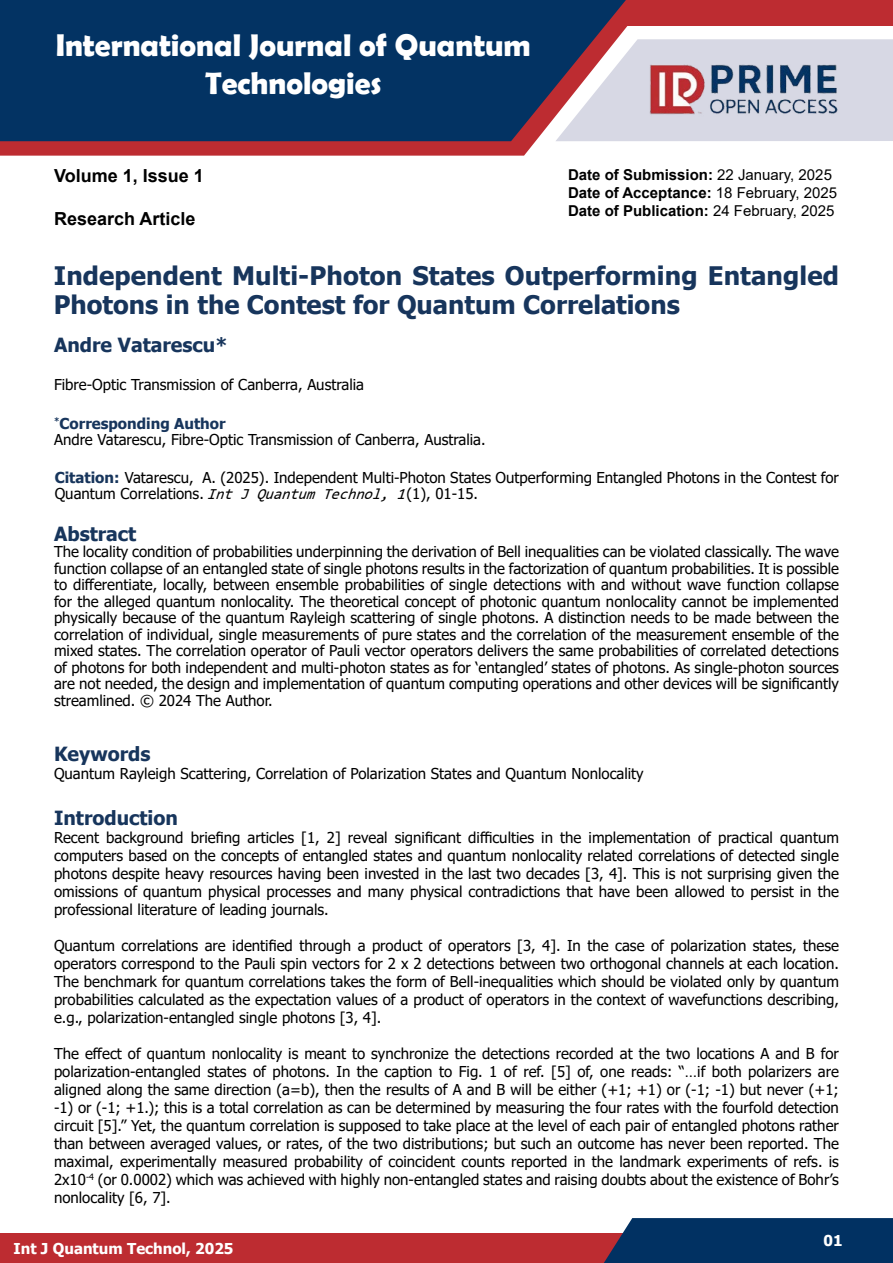
<style>
.page{position:relative;width:893px;height:1263px;background:#fff}
.page>*{position:absolute;margin:0;border:0;box-sizing:border-box;transform-origin:0 0}
.t1{font:700 31.5px/37.8px "Berlin Sans FB Demi";color:#fff;text-align:center}
.t2{font:700 25.5px/28.8px "Tahoma";letter-spacing:.005em;color:#17355c}
.t3{font:700 19.5px "Tahoma";color:#17355c}
.t4{font:700 18px "Arial";color:#000}
.t5{font:15px/18px "Tahoma";color:#000;text-align:justify}
.t6{font:700 15px/18px "Arial";color:#000}
.t7{font:700 15px "Tahoma";color:#fff}
.s1{font-weight:400}
.s2{font-weight:700;color:#17355c}
.s3{font-style:italic}
</style>
<div class="page">
<div style="left:648px;top:39px;width:245px;height:102px;background:#d7d8e4"></div>
<div style="left:0;top:1233px;width:893px;height:30px;background:#bd2c31"></div>
<svg style="left:604px;top:1218px;width:289px;height:45px"></svg>
<svg style="left:0;top:25px;width:648px;height:131px;fill:#bd2c31"></svg>
<div style="left:2px;top:0;width:891px;height:25px;background:#bd2c31"></div>
<svg style="left:0;top:0;width:626px;height:141px;fill:#033363"></svg>
<img style="left:648px;top:60px;width:191px;height:59px">
<h1 class="t1" style="left:56px;top:26px;width:477px">International Journal of Quantum<br>Technologies</h1>
<p class="t4" style="left:54px;top:163px;width:151px">Volume 1, Issue 1</p>
<p class="t4" style="left:54px;top:206px;width:143px">Research Article</p>
<p class="t6" style="left:568px;top:166px;width:271px">Date of Submission: <span class="s1">22 January, 2025<br></span>Date of Acceptance: <span class="s1">18 February, 2025<br></span>Date of Publication: <span class="s1">24 February, 2025</span></p>
<h2 class="t2" style="left:54px;top:262px;width:787px">Independent Multi-Photon States Outperforming Entangled<br>Photons in the Contest for Quantum Correlations</h2>
<h3 class="t3" style="left:54px;top:332px;width:175px">Andre Vatarescu*</h3>
<p class="t5" style="left:54px;top:376px;width:312px">Fibre-Optic Transmission of Canberra, Australia</p>
<p class="t5" style="left:54px;top:416px;width:433px;line-height:16.5px"><sup>*</sup><span class="s2">Corresponding Author<br></span>Andre Vatarescu, Fibre-Optic Transmission of Canberra, Australia.</p>
<p class="t5" style="left:55px;top:470px;width:786px;line-height:16.5px"><span class="s2">Citation:</span> Vatarescu, A. (2025). Independent Multi-Photon States Outperforming Entangled Photons in the Contest for<br>Quantum Correlations. <span class="s3">Int J Quantum Technol, 1</span>(1), 01-15.</p>
<h3 class="t3" style="left:54px;top:520px;width:84px">Abstract</h3>
<p class="t5" style="left:54px;top:545px;width:786px;line-height:16.5px">The locality condition of probabilities underpinning the derivation of Bell inequalities can be violated classically. The wave function collapse of an entangled state of single photons results in the factorization of quantum probabilities. It is possible to differentiate, locally, between ensemble probabilities of single detections with and without wave function collapse for the alleged quantum nonlocality. The theoretical concept of photonic quantum nonlocality cannot be implemented physically because of the quantum Rayleigh scattering of single photons. A distinction needs to be made between the correlation of individual, single measurements of pure states and the correlation of the measurement ensemble of the mixed states. The correlation operator of Pauli vector operators delivers the same probabilities of correlated detections of photons for both independent and multi-photon states as for ‘entangled’ states of photons. As single-photon sources are not needed, the design and implementation of quantum computing operations and other devices will be significantly streamlined. © 2024 The Author.</p>
<h3 class="t3" style="left:54px;top:740px;width:98px">Keywords</h3>
<p class="t5" style="left:54px;top:765px;width:591px">Quantum Rayleigh Scattering, Correlation of Polarization States and Quantum Nonlocality</p>
<h3 class="t3" style="left:54px;top:804px;width:126px">Introduction</h3>
<p class="t5" style="left:54px;top:829px;width:786px">Recent background briefing articles [1, 2] reveal significant difficulties in the implementation of practical quantum computers based on the concepts of entangled states and quantum nonlocality related correlations of detected single photons despite heavy resources having been invested in the last two decades [3, 4]. This is not surprising given the omissions of quantum physical processes and many physical contradictions that have been allowed to persist in the professional literature of leading journals.</p>
<p class="t5" style="left:54px;top:937px;width:786px">Quantum correlations are identified through a product of operators [3, 4]. In the case of polarization states, these operators correspond to the Pauli spin vectors for 2 x 2 detections between two orthogonal channels at each location.<br>The benchmark for quantum correlations takes the form of Bell-inequalities which should be violated only by quantum probabilities calculated as the expectation values of a product of operators in the context of wavefunctions describing, e.g., polarization-entangled single photons [3, 4].</p>
<p class="t5" style="left:54px;top:1045px;width:786px">The effect of quantum nonlocality is meant to synchronize the detections recorded at the two locations A and B for polarization-entangled states of photons. In the caption to Fig. 1 of ref. [5] of, one reads: “…if both polarizers are aligned along the same direction (a=b), then the results of A and B will be either (+1; +1) or (-1; -1) but never (+1; -1) or (-1; +1.); this is a total correlation as can be determined by measuring the four rates with the fourfold detection circuit [5].” Yet, the quantum correlation is supposed to take place at the level of each pair of entangled photons rather than between averaged values, or rates, of the two distributions; but such an outcome has never been reported. The maximal, experimentally measured probability of coincident counts reported in the landmark experiments of refs. is 2x10<sup>-4</sup> (or 0.0002) which was achieved with highly non-entangled states and raising doubts about the existence of Bohr’s nonlocality [6, 7].</p>
<p class="t7" style="left:13px;top:1237px;width:221px">Int J Quantum Technol, 2025</p>
<p class="t7" style="left:823px;top:1230px;width:21px">01</p>
</div>
